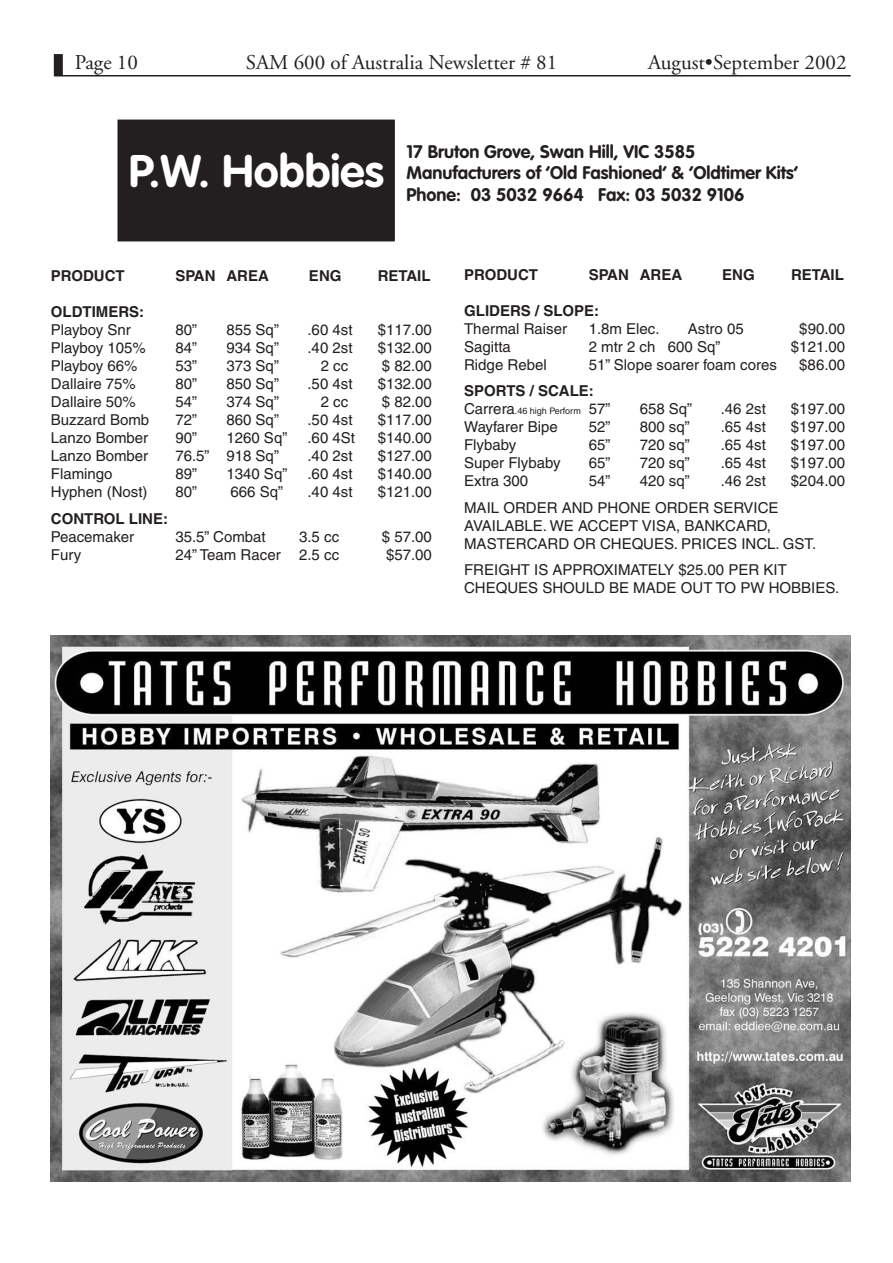
<style>
.page{position:relative;width:893px;height:1263px;background:#fff}
.page>*{position:absolute;margin:0;border:0;box-sizing:border-box;transform-origin:0 0}
.t1{font:700 45px "VAG Rounded";color:#fff}
.t2{font:21px "Adobe Garamond";color:#231f20}
.t3{font:700 18px/21.6px "VAG Rounded";color:#231f20}
.t4{font:15px/18px "Helvetica";color:#231f20}
.t5{font:700 15px "Helvetica";color:#231f20}
.t6{font:9px "Helvetica";color:#231f20}
.s1{font-size:15px}
</style>
<div class="page">
<hr style="left:54px;top:75px;width:796px;height:1px;background:#231f20">
<div style="left:54px;top:54px;width:9px;height:21px;background:#231f20"></div>
<div style="left:118px;top:120px;width:276px;height:121px;background:#231f20"></div>
<div style="left:117px;top:120px;width:278px;height:121px;border:2px solid #231f20"></div>
<img style="left:51px;top:635px;width:799px;height:547px">
<h2 class="t2" style="left:75px;top:54px;width:65px">Page 10</h2>
<h2 class="t2" style="left:246px;top:54px;width:313px">SAM 600 of Australia Newsletter # 81</h2>
<h2 class="t2" style="left:648px;top:54px;width:200px">August•September 2002</h2>
<h1 class="t1" style="left:129px;top:152px;width:257px">P.W. Hobbies</h1>
<p class="t3" style="left:406px;top:142px;width:393px">17 Bruton Grove, Swan Hill, VIC 3585<br>Manufacturers of ‘Old Fashioned’ &amp; ‘Oldtimer Kits’<br>Phone: 03 5032 9664 Fax: 03 5032 9106</p>
<p class="t5" style="left:51px;top:270px;width:75px">PRODUCT</p>
<p class="t5" style="left:175px;top:270px;width:95px">SPAN AREA</p>
<p class="t5" style="left:309px;top:270px;width:34px">ENG</p>
<p class="t5" style="left:378px;top:270px;width:54px">RETAIL</p>
<p class="t5" style="left:51px;top:306px;width:95px">OLDTIMERS:</p>
<p class="t4" style="left:51px;top:322px;width:81px">Playboy Snr</p>
<p class="t4" style="left:175px;top:322px;width:23px">80”</p>
<p class="t4" style="left:226px;top:322px;width:54px">855 Sq”</p>
<p class="t4" style="left:307px;top:322px;width:47px">.60 4st</p>
<p class="t4" style="left:377px;top:322px;width:56px">$117.00</p>
<p class="t4" style="left:51px;top:340px;width:96px">Playboy 105%</p>
<p class="t4" style="left:175px;top:340px;width:23px">84”</p>
<p class="t4" style="left:226px;top:340px;width:54px">934 Sq”</p>
<p class="t4" style="left:307px;top:340px;width:47px">.40 2st</p>
<p class="t4" style="left:377px;top:340px;width:56px">$132.00</p>
<p class="t4" style="left:51px;top:358px;width:88px">Playboy 66%</p>
<p class="t4" style="left:175px;top:358px;width:23px">53”</p>
<p class="t4" style="left:226px;top:358px;width:54px">373 Sq”</p>
<p class="t4" style="left:321px;top:358px;width:29px">2 cc</p>
<p class="t4" style="left:382px;top:358px;width:52px">$ 82.00</p>
<p class="t4" style="left:51px;top:376px;width:87px">Dallaire 75%</p>
<p class="t4" style="left:175px;top:376px;width:23px">80”</p>
<p class="t4" style="left:226px;top:376px;width:54px">850 Sq”</p>
<p class="t4" style="left:307px;top:376px;width:47px">.50 4st</p>
<p class="t4" style="left:377px;top:376px;width:56px">$132.00</p>
<p class="t4" style="left:51px;top:394px;width:87px">Dallaire 50%</p>
<p class="t4" style="left:175px;top:394px;width:23px">54”</p>
<p class="t4" style="left:226px;top:394px;width:54px">374 Sq”</p>
<p class="t4" style="left:321px;top:394px;width:29px">2 cc</p>
<p class="t4" style="left:382px;top:394px;width:52px">$ 82.00</p>
<p class="t4" style="left:51px;top:412px;width:100px">Buzzard Bomb</p>
<p class="t4" style="left:175px;top:412px;width:23px">72”</p>
<p class="t4" style="left:226px;top:412px;width:54px">860 Sq”</p>
<p class="t4" style="left:307px;top:412px;width:47px">.50 4st</p>
<p class="t4" style="left:377px;top:412px;width:56px">$117.00</p>
<p class="t4" style="left:51px;top:430px;width:99px">Lanzo Bomber</p>
<p class="t4" style="left:175px;top:430px;width:23px">90”</p>
<p class="t4" style="left:226px;top:430px;width:62px">1260 Sq”</p>
<p class="t4" style="left:307px;top:430px;width:49px">.60 4St</p>
<p class="t4" style="left:377px;top:430px;width:56px">$140.00</p>
<p class="t4" style="left:51px;top:448px;width:99px">Lanzo Bomber</p>
<p class="t4" style="left:175px;top:448px;width:105px">76.5” 918 Sq”</p>
<p class="t4" style="left:307px;top:448px;width:47px">.40 2st</p>
<p class="t4" style="left:377px;top:448px;width:56px">$127.00</p>
<p class="t4" style="left:51px;top:466px;width:63px">Flamingo</p>
<p class="t4" style="left:175px;top:466px;width:23px">89”</p>
<p class="t4" style="left:226px;top:466px;width:62px">1340 Sq”</p>
<p class="t4" style="left:307px;top:466px;width:47px">.60 4st</p>
<p class="t4" style="left:377px;top:466px;width:56px">$140.00</p>
<p class="t4" style="left:51px;top:484px;width:98px">Hyphen (Nost)</p>
<p class="t4" style="left:175px;top:484px;width:23px">80”</p>
<p class="t4" style="left:230px;top:484px;width:54px">666 Sq”</p>
<p class="t4" style="left:307px;top:484px;width:47px">.40 4st</p>
<p class="t4" style="left:377px;top:484px;width:56px">$121.00</p>
<p class="t5" style="left:51px;top:513px;width:119px">CONTROL LINE:</p>
<p class="t4" style="left:51px;top:529px;width:85px">Peacemaker</p>
<p class="t4" style="left:175px;top:529px;width:92px">35.5” Combat</p>
<p class="t4" style="left:299px;top:529px;width:42px">3.5 cc</p>
<p class="t4" style="left:382px;top:529px;width:52px">$ 57.00</p>
<p class="t4" style="left:51px;top:547px;width:32px">Fury</p>
<p class="t4" style="left:175px;top:547px;width:165px">24” Team Racer 2.5 cc</p>
<p class="t4" style="left:386px;top:547px;width:47px">$57.00</p>
<p class="t5" style="left:464px;top:269px;width:75px">PRODUCT</p>
<p class="t5" style="left:588px;top:269px;width:95px">SPAN AREA</p>
<p class="t5" style="left:722px;top:269px;width:34px">ENG</p>
<p class="t5" style="left:791px;top:269px;width:54px">RETAIL</p>
<p class="t5" style="left:464px;top:305px;width:137px">GLIDERS / SLOPE:</p>
<p class="t4" style="left:464px;top:321px;width:104px">Thermal Raiser</p>
<p class="t4" style="left:588px;top:321px;width:72px">1.8m Elec.</p>
<p class="t4" style="left:688px;top:321px;width:57px">Astro 05</p>
<p class="t4" style="left:799px;top:321px;width:47px">$90.00</p>
<p class="t4" style="left:464px;top:339px;width:48px">Sagitta</p>
<p class="t4" style="left:588px;top:339px;width:133px">2 mtr 2 ch 600 Sq”</p>
<p class="t4" style="left:791px;top:339px;width:56px">$121.00</p>
<p class="t4" style="left:464px;top:357px;width:84px">Ridge Rebel</p>
<p class="t4" style="left:588px;top:357px;width:190px">51” Slope soarer foam cores</p>
<p class="t4" style="left:799px;top:357px;width:47px">$86.00</p>
<p class="t5" style="left:464px;top:385px;width:131px">SPORTS / SCALE:</p>
<p class="t6" style="left:464px;top:408px;width:148px"><span class="s1">Carrera</span>.46 high Perform <span class="s1">57”</span></p>
<p class="t4" style="left:639px;top:401px;width:54px">658 Sq”</p>
<p class="t4" style="left:720px;top:401px;width:47px">.46 2st</p>
<p class="t4" style="left:791px;top:401px;width:56px">$197.00</p>
<p class="t4" style="left:464px;top:419px;width:95px">Wayfarer Bipe</p>
<p class="t4" style="left:588px;top:419px;width:23px">52”</p>
<p class="t4" style="left:639px;top:419px;width:52px">800 sq”</p>
<p class="t4" style="left:720px;top:419px;width:47px">.65 4st</p>
<p class="t4" style="left:791px;top:419px;width:56px">$197.00</p>
<p class="t4" style="left:464px;top:437px;width:54px">Flybaby</p>
<p class="t4" style="left:588px;top:437px;width:23px">65”</p>
<p class="t4" style="left:639px;top:437px;width:52px">720 sq”</p>
<p class="t4" style="left:720px;top:437px;width:47px">.65 4st</p>
<p class="t4" style="left:791px;top:437px;width:56px">$197.00</p>
<p class="t4" style="left:464px;top:455px;width:98px">Super Flybaby</p>
<p class="t4" style="left:588px;top:455px;width:23px">65”</p>
<p class="t4" style="left:639px;top:455px;width:52px">720 sq”</p>
<p class="t4" style="left:720px;top:455px;width:47px">.65 4st</p>
<p class="t4" style="left:791px;top:455px;width:56px">$197.00</p>
<p class="t4" style="left:464px;top:473px;width:66px">Extra 300</p>
<p class="t4" style="left:588px;top:473px;width:23px">54”</p>
<p class="t4" style="left:639px;top:473px;width:52px">420 sq”</p>
<p class="t4" style="left:720px;top:473px;width:47px">.46 2st</p>
<p class="t4" style="left:791px;top:473px;width:56px">$204.00</p>
<p class="t4" style="left:464px;top:500px;width:353px">MAIL ORDER AND PHONE ORDER SERVICE<br>AVAILABLE. WE ACCEPT VISA, BANKCARD,<br>MASTERCARD OR CHEQUES. PRICES INCL. GST.</p>
<p class="t4" style="left:464px;top:562px;width:376px">FREIGHT IS APPROXIMATELY $25.00 PER KIT<br>CHEQUES SHOULD BE MADE OUT TO PW HOBBIES.</p>
</div>
